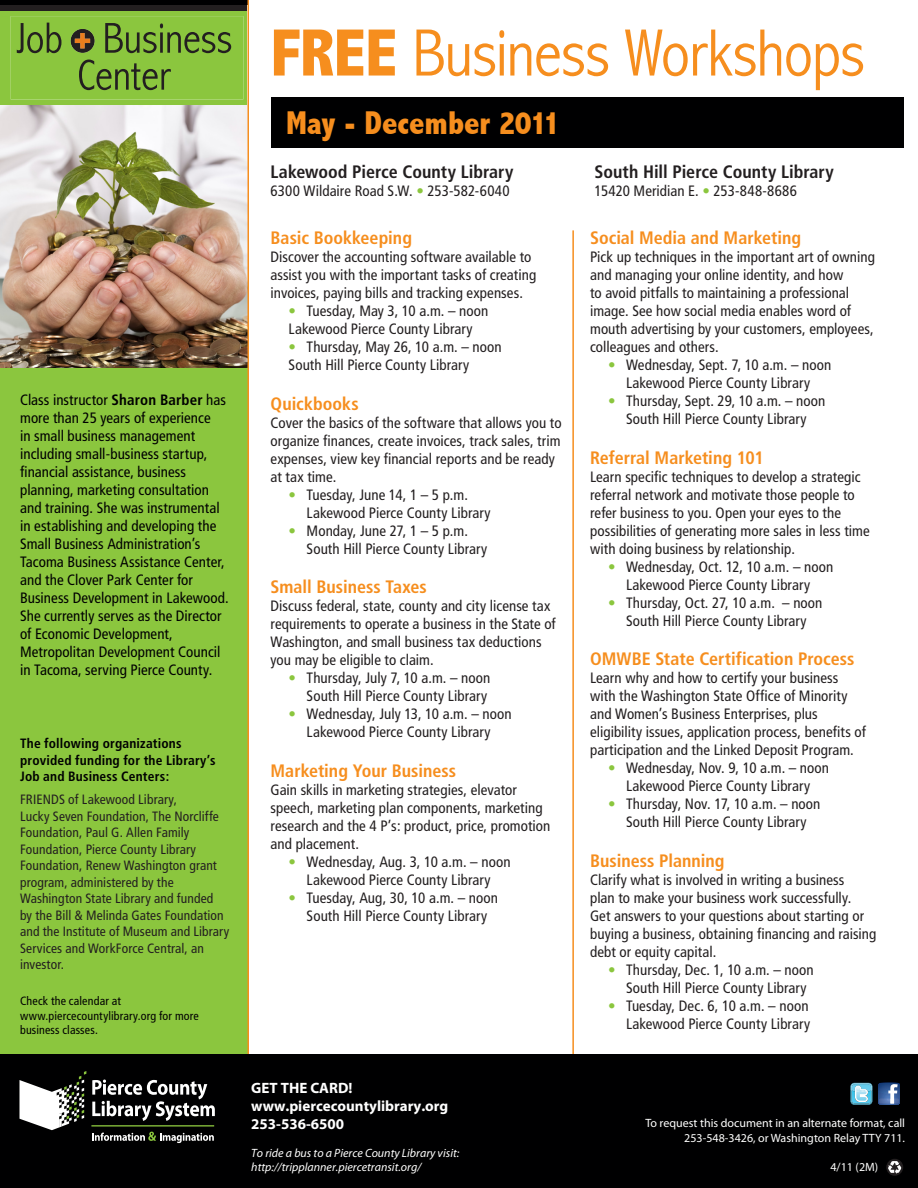
<style>
.page{position:relative;width:918px;height:1188px;background:#fff}
.page>*{position:absolute;margin:0;border:0;box-sizing:border-box;transform-origin:0 0}
.t1{font:300 condensed 67.5px "Abadi";letter-spacing:-.01em;color:#f68e1e}
.t2{font:800 condensed 33px "Abadi";letter-spacing:-.005em;color:#f68e1e}
.Paragraph_Style_1{font:700 condensed 18px "Frutiger";color:#f68e1e}
.branch{font:700 condensed 18px "Frutiger";color:#231f20}
.Most_copy{font:condensed 15px/18px "Frutiger";letter-spacing:.005em;color:#231f20}
.t3{font:condensed 15px/18px "Frutiger";letter-spacing:.005em;color:#000001}
.branch-2{font:condensed 15px "Frutiger";letter-spacing:.005em;color:#231f20}
.t4{font:700 15px "Myriad Pro";color:#fff}
.t5{font:condensed 13.5px/16.5px "Frutiger";letter-spacing:.005em;color:#231f20}
.t6{font:700 condensed 13.5px/16.5px "Frutiger";letter-spacing:.015em;color:#000001}
.t7{font:12px/14.4px "Myriad Pro";color:#fff;text-align:right}
.t8{font:italic 12px/14.4px "Myriad Pro";color:#fff}
.t9{font:condensed 12px/14.4px "Frutiger";letter-spacing:.01em;color:#000001}
.s1{font-weight:700}
.s2{font-weight:800}
.s3{color:#8bc63e}
</style>
<div class="page">
<hr style="left:572px;top:230px;width:2px;height:828px;background:#f68e1e">
<div style="left:0;top:364px;width:248px;height:697px;background:#8bc63e"></div>
<img style="left:0;top:101px;width:248px;height:266px">
<div style="left:272px;top:97px;width:632px;height:50px;background:#000001"></div>
<div style="left:0;top:2px;width:247px;height:103px;background:#8bc63e"></div>
<svg style="left:0;top:4px;width:247px;height:7px;background:#1e1a1b"></svg>
<img style="left:11px;top:16px;width:232px;height:75px">
<img style="left:71px;top:29px;width:24px;height:24px">
<svg style="left:17px;top:23px;width:44px;height:30px"></svg>
<svg style="left:105px;top:23px;width:126px;height:30px"></svg>
<svg style="left:79px;top:60px;width:92px;height:30px"></svg>
<hr style="left:0;top:0;width:248px;height:4px;background:#000001">
<hr style="left:248px;top:0;width:1px;height:1063px;background:#f68e1e">
<div style="left:0;top:1054px;width:918px;height:134px;background:#000001"></div>
<hr style="left:91px;top:1125px;width:123px;height:2px;background:#8bc63e">
<svg style="left:92px;top:1080px;width:123px;height:41px"></svg>
<svg style="left:20px;top:1071px;width:66px;height:59px"></svg>
<svg style="left:92px;top:1132px;width:122px;height:11px"></svg>
<div style="left:886px;top:1159px;width:17px;height:17px;background:#231f20;border-radius:50%"></div>
<svg style="left:888px;top:1161px;width:13px;height:13px"></svg>
<svg style="left:878px;top:1083px;width:22px;height:21px"></svg>
<svg style="left:850px;top:1083px;width:22px;height:22px"></svg>
<p class="t3" style="left:20px;top:391px;width:210px">Class instructor <span class="s1">Sharon Barber</span> has more than 25 years of experience<br>in small business management including small-business startup, financial assistance, business planning, marketing consultation and training. She was instrumental in establishing and developing the Small Business Administration’s Tacoma Business Assistance Center, and the Clover Park Center for Business Development in Lakewood.<br>She currently serves as the Director of Economic Development, Metropolitan Development Council in Tacoma, serving Pierce County.</p>
<p class="t6" style="left:20px;top:735px;width:197px">The following organizations provided funding for the Library’s<br>Job and Business Centers:</p>
<p class="t5" style="left:20px;top:792px;width:211px">FRIENDS of Lakewood Library,<br>Lucky Seven Foundation, The Norcliffe<br>Foundation, Paul G. Allen Family<br>Foundation, Pierce County Library<br>Foundation, Renew Washington grant program, administered by the<br>Washington State Library and funded<br>by the Bill &amp; Melinda Gates Foundation and the Institute of Museum and Library<br>Services and WorkForce Central, an investor.</p>
<p class="t9" style="left:20px;top:994px;width:180px">Check the calendar at www.piercecountylibrary.org for more business classes.</p>
<p class="t1" style="left:271px;top:14px;width:596px"><span class="s2">FREE</span> Business Workshops</p>
<p class="t2" style="left:286px;top:104px;width:276px">May - December 2011</p>
<p class="branch" style="left:271px;top:161px;width:244px">Lakewood Pierce County Library</p>
<p class="branch" style="left:595px;top:161px;width:241px">South Hill Pierce County Library</p>
<p class="branch-2" style="left:271px;top:182px;width:241px">6300 Wildaire Road S.W. <span class="s3">•</span> 253-582-6040</p>
<p class="branch-2" style="left:595px;top:182px;width:204px">15420 Meridian E. <span class="s3">•</span> 253-848-8686</p>
<p class="Paragraph_Style_1" style="left:271px;top:227px;width:143px">Basic Bookkeeping</p>
<p class="Most_copy" style="left:271px;top:248px;width:267px">Discover the accounting software available to assist you with the important tasks of creating invoices, paying bills and tracking expenses.</p>
<p class="Most_copy" style="left:289px;top:302px;width:201px"><span class="s3">•</span> Tuesday, May 3, 10 a.m. – noon<br>Lakewood Pierce County Library</p>
<p class="Most_copy" style="left:289px;top:338px;width:215px"><span class="s3">•</span> Thursday, May 26, 10 a.m. – noon<br>South Hill Pierce County Library</p>
<p class="Paragraph_Style_1" style="left:271px;top:393px;width:90px">Quickbooks</p>
<p class="Most_copy" style="left:271px;top:413px;width:293px">Cover the basics of the software that allows you to organize finances, create invoices, track sales, trim expenses, view key financial reports and be ready at tax time.</p>
<p class="Most_copy" style="left:289px;top:485px;width:181px"><span class="s3">•</span> Tuesday, June 14, 1 – 5 p.m.</p>
<p class="Most_copy" style="left:307px;top:503px;width:186px">Lakewood Pierce County Library</p>
<p class="Most_copy" style="left:307px;top:521px;width:182px;text-indent:-18px"><span class="s3">•</span> Monday, June 27, 1 – 5 p.m.<br>South Hill Pierce County Library</p>
<p class="Paragraph_Style_1" style="left:271px;top:576px;width:158px">Small Business Taxes</p>
<p class="Most_copy" style="left:271px;top:597px;width:287px">Discuss federal, state, county and city license tax requirements to operate a business in the State of Washington, and small business tax deductions you may be eligible to claim.</p>
<p class="Most_copy" style="left:289px;top:669px;width:203px"><span class="s3">•</span> Thursday, July 7, 10 a.m. – noon</p>
<p class="Most_copy" style="left:307px;top:687px;width:182px">South Hill Pierce County Library</p>
<p class="Most_copy" style="left:289px;top:705px;width:225px"><span class="s3">•</span> Wednesday, July 13, 10 a.m. – noon</p>
<p class="Most_copy" style="left:307px;top:723px;width:186px">Lakewood Pierce County Library</p>
<p class="Paragraph_Style_1" style="left:271px;top:760px;width:187px">Marketing Your Business</p>
<p class="Most_copy" style="left:271px;top:781px;width:281px">Gain skills in marketing strategies, elevator speech, marketing plan components, marketing research and the 4 P’s: product, price, promotion and placement.</p>
<p class="Most_copy" style="left:289px;top:853px;width:223px"><span class="s3">•</span> Wednesday, Aug. 3, 10 a.m. – noon</p>
<p class="Most_copy" style="left:307px;top:871px;width:186px">Lakewood Pierce County Library</p>
<p class="Most_copy" style="left:289px;top:889px;width:211px"><span class="s3">•</span> Tuesday, Aug, 30, 10 a.m. – noon</p>
<p class="Most_copy" style="left:307px;top:907px;width:182px">South Hill Pierce County Library</p>
<p class="t4" style="left:251px;top:1078px;width:103px">GET THE CARD!</p>
<p class="t4" style="left:251px;top:1096px;width:199px">www.piercecountylibrary.org</p>
<p class="t4" style="left:251px;top:1114px;width:94px">253-536-6500</p>
<p class="t8" style="left:251px;top:1145px;width:210px">To ride a bus to a Pierce County Library visit: http://tripplanner.piercetransit.org/</p>
<p class="Paragraph_Style_1" style="left:590px;top:227px;width:212px">Social Media and Marketing</p>
<p class="Most_copy" style="left:590px;top:248px;width:286px">Pick up techniques in the important art of owning and managing your online identity, and how<br>to avoid pitfalls to maintaining a professional image. See how social media enables word of mouth advertising by your customers, employees, colleagues and others.</p>
<p class="Most_copy" style="left:608px;top:356px;width:225px"><span class="s3">•</span> Wednesday, Sept. 7, 10 a.m. – noon</p>
<p class="Most_copy" style="left:626px;top:374px;width:186px">Lakewood Pierce County Library</p>
<p class="Most_copy" style="left:608px;top:392px;width:219px"><span class="s3">•</span> Thursday, Sept. 29, 10 a.m. – noon</p>
<p class="Most_copy" style="left:626px;top:410px;width:182px">South Hill Pierce County Library</p>
<p class="Paragraph_Style_1" style="left:590px;top:447px;width:175px">Referral Marketing 101</p>
<p class="Most_copy" style="left:590px;top:467px;width:281px">Learn specific techniques to develop a strategic referral network and motivate those people to refer business to you. Open your eyes to the possibilities of generating more sales in less time with doing business by relationship.</p>
<p class="Most_copy" style="left:608px;top:557px;width:227px"><span class="s3">•</span> Wednesday, Oct. 12, 10 a.m. – noon</p>
<p class="Most_copy" style="left:626px;top:575px;width:186px">Lakewood Pierce County Library</p>
<p class="Most_copy" style="left:608px;top:593px;width:216px"><span class="s3">•</span> Thursday, Oct. 27, 10 a.m. – noon</p>
<p class="Most_copy" style="left:626px;top:611px;width:182px">South Hill Pierce County Library</p>
<p class="Paragraph_Style_1" style="left:590px;top:648px;width:266px">OMWBE State Certification Process</p>
<p class="Most_copy" style="left:590px;top:669px;width:277px">Learn why and how to certify your business with the Washington State Office of Minority and Women’s Business Enterprises, plus eligibility issues, application process, benefits of participation and the Linked Deposit Program.</p>
<p class="Most_copy" style="left:608px;top:759px;width:223px"><span class="s3">•</span> Wednesday, Nov. 9, 10 a.m. – noon</p>
<p class="Most_copy" style="left:626px;top:777px;width:186px">Lakewood Pierce County Library</p>
<p class="Most_copy" style="left:608px;top:795px;width:214px"><span class="s3">•</span> Thursday, Nov. 17, 10 a.m. – noon</p>
<p class="Most_copy" style="left:626px;top:813px;width:182px">South Hill Pierce County Library</p>
<p class="Paragraph_Style_1" style="left:590px;top:850px;width:136px">Business Planning</p>
<p class="Most_copy" style="left:590px;top:871px;width:288px">Clarify what is involved in writing a business<br>plan to make your business work successfully.<br>Get answers to your questions about starting or buying a business, obtaining financing and raising debt or equity capital.</p>
<p class="Most_copy" style="left:608px;top:961px;width:207px"><span class="s3">•</span> Thursday, Dec. 1, 10 a.m. – noon</p>
<p class="Most_copy" style="left:626px;top:979px;width:182px">South Hill Pierce County Library</p>
<p class="Most_copy" style="left:608px;top:997px;width:202px"><span class="s3">•</span> Tuesday, Dec. 6, 10 a.m. – noon</p>
<p class="Most_copy" style="left:626px;top:1015px;width:186px">Lakewood Pierce County Library</p>
<p class="t7" style="left:645px;top:1116px;width:261px">To request this document in an alternate format, call<br>253-548-3426, or Washington Relay TTY 711.</p>
<p class="t7" style="left:830px;top:1160px;width:49px">4/11 (2M)</p>
</div>
